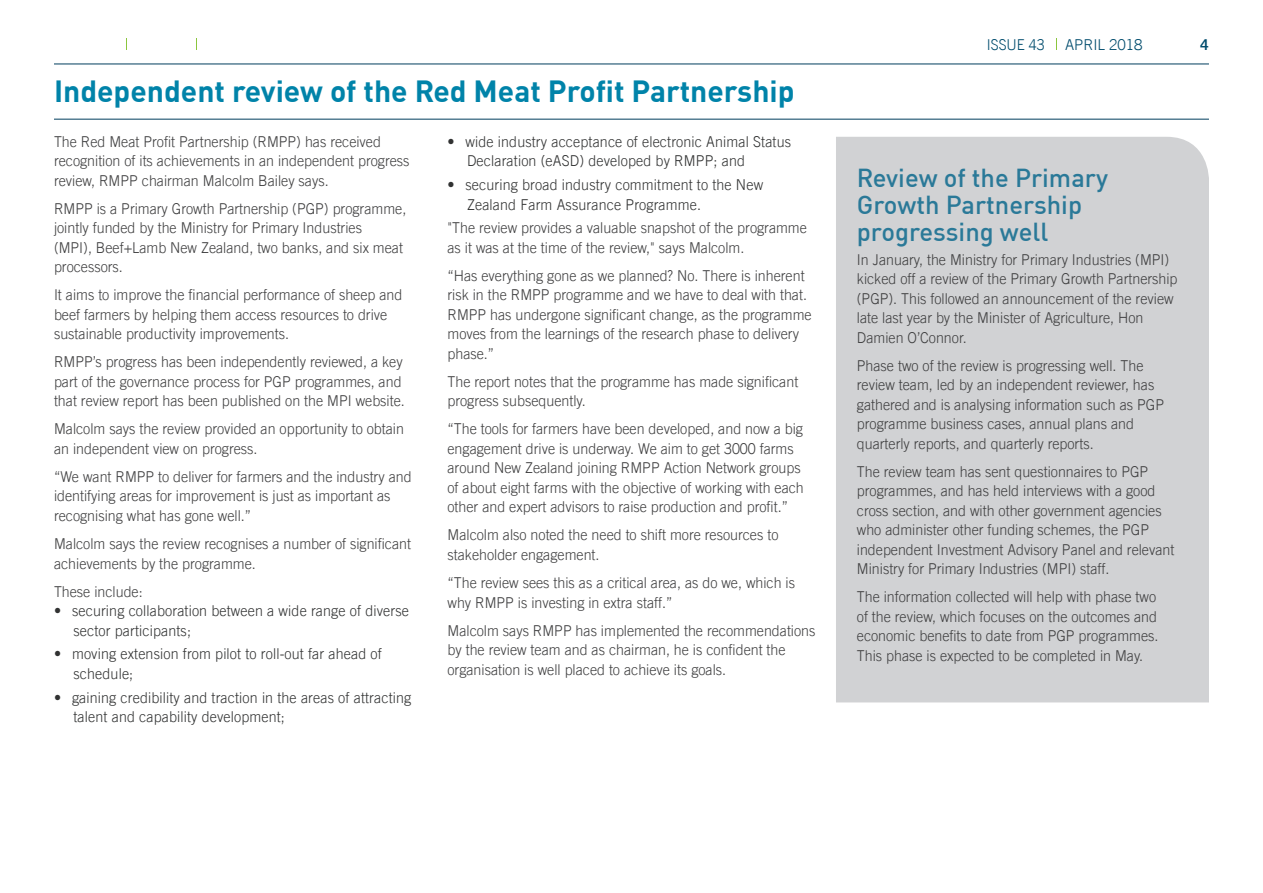
<style>
.page{position:relative;width:1263px;height:893px;background:#fff}
.page>*{position:absolute;margin:0;border:0;box-sizing:border-box;transform-origin:0 0}
.Head_1{font:700 30px "DIN";color:#0083a9}
.Head_2{font:500 25.5px/27px "DIN";color:#2a7998}
.Body{font:300 15px/19.5px "Trade Gothic LT Std";color:#3e3e3f;scale:.95 1}
.t1{font:300 15px/19.5px "Trade Gothic LT Std";letter-spacing:.01em;color:#313232;scale:.95 1}
.t2{font:300 15px "Trade Gothic LT Std";color:#004c6d}
.t3{font:300 15px "Trade Gothic LT Std";color:#004c6d;scale:.95 1}
.t4{font:15px "Trade Gothic LT Std Bd 2";color:#004c6d;scale:.95 1}
</style>
<div class="page">
<div style="left:836px;top:137px;width:373px;height:565px;background:#d1d2d4"></div>
<hr style="left:54px;top:119px;width:1155px;height:1px;background:#003e5e">
<hr style="left:54px;top:64px;width:1155px;height:1px;background:#003e5e">
<p class="Head_1" style="left:54px;top:71px;width:742px">Independent review of the Red Meat Profit Partnership</p>
<p class="Body" style="left:54px;top:132px;width:376px">The Red Meat Profit Partnership (RMPP) has received recognition of its achievements in an independent progress review, RMPP chairman Malcolm Bailey says.</p>
<p class="Body" style="left:54px;top:199px;width:372px">RMPP is a Primary Growth Partnership (PGP) programme, jointly funded by the Ministry for Primary Industries<br>(MPI), Beef+Lamb New Zealand, two banks, and six meat processors.</p>
<p class="Body" style="left:54px;top:285px;width:368px">It aims to improve the financial performance of sheep and beef farmers by helping them access resources to drive sustainable productivity improvements.</p>
<p class="Body" style="left:54px;top:352px;width:371px">RMPP’s progress has been independently reviewed, a key part of the governance process for PGP programmes, and that review report has been published on the MPI website.</p>
<p class="Body" style="left:54px;top:419px;width:370px">Malcolm says the review provided an opportunity to obtain an independent view on progress.</p>
<p class="Body" style="left:54px;top:467px;width:378px">“We want RMPP to deliver for farmers and the industry and identifying areas for improvement is just as important as recognising what has gone well.”</p>
<p class="Body" style="left:54px;top:534px;width:377px">Malcolm says the review recognises a number of significant achievements by the programme.</p>
<p class="Body" style="left:54px;top:581px;width:95px">These include:</p>
<p class="t1" style="left:74px;top:601px;width:355px;text-indent:-20px">• securing collaboration between a wide range of diverse sector participants;</p>
<p class="t1" style="left:74px;top:644px;width:326px;text-indent:-20px">• moving extension from pilot to roll-out far ahead of schedule;</p>
<p class="t1" style="left:74px;top:687px;width:357px;text-indent:-20px">• gaining credibility and traction in the areas of attracting talent and capability development;</p>
<p class="t1" style="left:467px;top:132px;width:343px;text-indent:-20px">• wide industry acceptance of electronic Animal Status<br>Declaration (eASD) developed by RMPP; and</p>
<p class="t1" style="left:467px;top:175px;width:313px;text-indent:-20px">• securing broad industry commitment to the New<br>Zealand Farm Assurance Programme.</p>
<p class="Body" style="left:447px;top:218px;width:380px">"The review provides a valuable snapshot of the programme as it was at the time of the review," says Malcolm.</p>
<p class="Body" style="left:447px;top:266px;width:385px">“Has everything gone as we planned? No. There is inherent risk in the RMPP programme and we have to deal with that.<br>RMPP has undergone significant change, as the programme moves from the learnings of the research phase to delivery phase.”</p>
<p class="Body" style="left:447px;top:372px;width:371px">The report notes that the programme has made significant progress subsequently.</p>
<p class="Body" style="left:447px;top:419px;width:377px">“The tools for farmers have been developed, and now a big engagement drive is underway. We aim to get 3000 farms around New Zealand joining RMPP Action Network groups of about eight farms with the objective of working with each other and expert advisors to raise production and profit.”</p>
<p class="Body" style="left:447px;top:525px;width:350px">Malcolm also noted the need to shift more resources to stakeholder engagement.</p>
<p class="Body" style="left:447px;top:573px;width:367px">“The review sees this as a critical area, as do we, which is why RMPP is investing in extra staff.”</p>
<p class="Body" style="left:447px;top:620px;width:389px">Malcolm says RMPP has implemented the recommendations by the review team and as chairman, he is confident the organisation is well placed to achieve its goals.</p>
<p class="t3" style="left:987px;top:36px;width:62px">ISSUE 43</p>
<p class="t4" style="left:1200px;top:35px;width:11px">4</p>
<p class="t2" style="left:1065px;top:36px;width:79px">APRIL 2018</p>
<p class="Head_2" style="left:857px;top:164px;width:253px">Review of the Primary<br>Growth Partnership progressing well</p>
<p class="Body" style="left:857px;top:249px;width:339px">In January, the Ministry for Primary Industries (MPI) kicked off a review of the Primary Growth Partnership (PGP). This followed an announcement of the review late last year by the Minister of Agriculture, Hon Damien O’Connor.</p>
<p class="Body" style="left:857px;top:355px;width:325px">Phase two of the review is progressing well. The review team, led by an independent reviewer, has gathered and is analysing information such as PGP programme business cases, annual plans and quarterly reports, and quarterly reports.</p>
<p class="Body" style="left:857px;top:461px;width:336px">The review team has sent questionnaires to PGP programmes, and has held interviews with a good cross section, and with other government agencies who administer other funding schemes, the PGP independent Investment Advisory Panel and relevant Ministry for Primary Industries (MPI) staff.</p>
<p class="Body" style="left:857px;top:587px;width:319px">The information collected will help with phase two of the review, which focuses on the outcomes and economic benefits to date from PGP programmes.<br>This phase is expected to be completed in May.</p>
</div>
